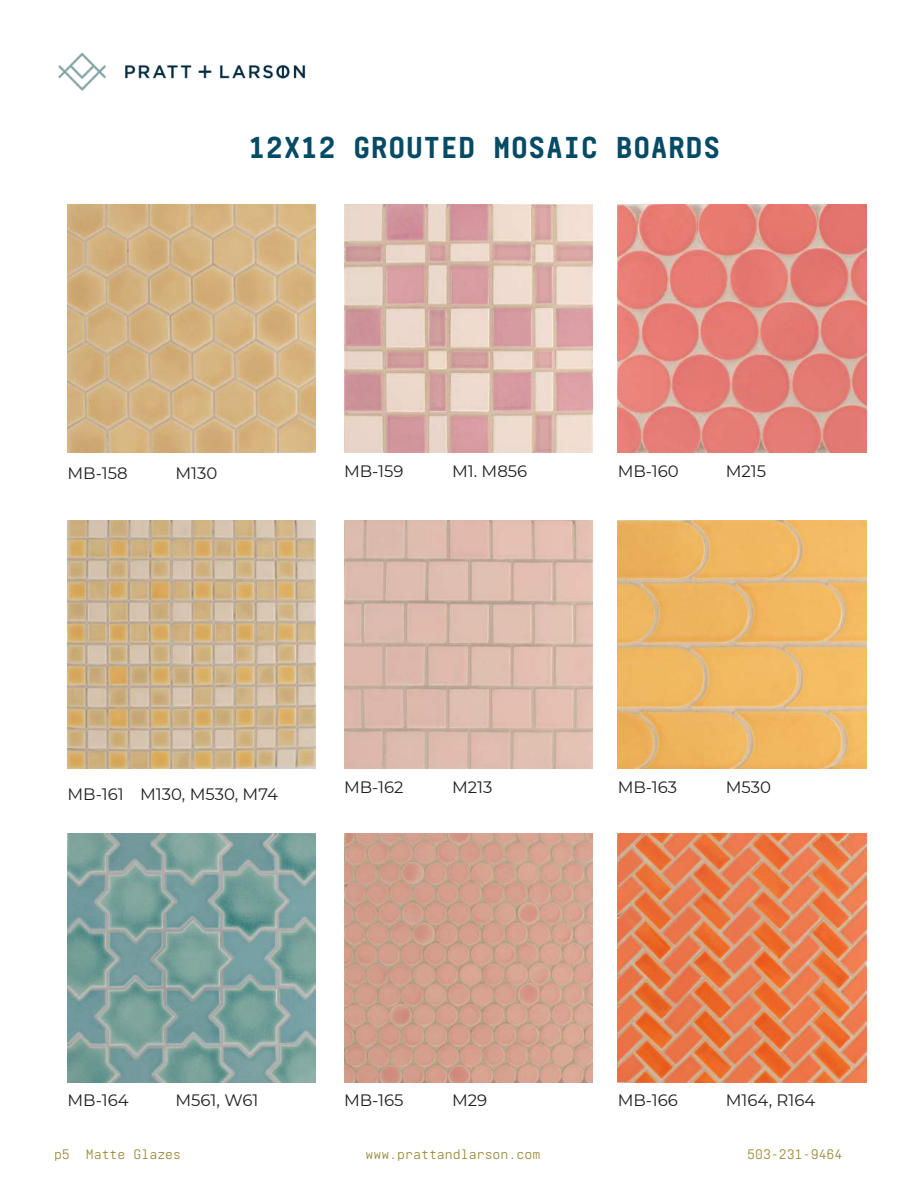
<style>
.page{position:relative;width:918px;height:1188px;background:#fff}
.page>*{position:absolute;margin:0;border:0;box-sizing:border-box;transform-origin:0 0}
.t1{font:900 33px "Realtime";color:#064b65}
.t2{font:16.5px "Montserrat";color:#221f1f}
.t3{font:15px "Realtime";color:#9b8532}
</style>
<div class="page">
<img style="left:68px;top:205px;width:248px;height:248px">
<img style="left:618px;top:205px;width:248px;height:248px">
<img style="left:344px;top:834px;width:248px;height:248px">
<img style="left:618px;top:834px;width:248px;height:248px">
<img style="left:68px;top:834px;width:248px;height:248px">
<img style="left:344px;top:205px;width:248px;height:248px">
<img style="left:344px;top:521px;width:248px;height:248px">
<img style="left:618px;top:521px;width:248px;height:248px">
<img style="left:68px;top:521px;width:248px;height:248px">
<img style="left:58px;top:52px;width:248px;height:39px">
<h1 class="t1" style="left:248px;top:127px;width:474px">12X12 GROUTED MOSAIC BOARDS</h1>
<p class="t2" style="left:68px;top:462px;width:62px">MB-158</p>
<p class="t2" style="left:175px;top:462px;width:43px">M130</p>
<p class="t2" style="left:618px;top:460px;width:63px">MB-160</p>
<p class="t2" style="left:726px;top:460px;width:42px">M215</p>
<p class="t2" style="left:344px;top:460px;width:61px">MB-159</p>
<p class="t2" style="left:452px;top:460px;width:77px">M1. M856</p>
<p class="t2" style="left:68px;top:783px;width:212px">MB-161 M130, M530, M74</p>
<p class="t2" style="left:344px;top:776px;width:61px">MB-162</p>
<p class="t2" style="left:452px;top:776px;width:42px">M213</p>
<p class="t2" style="left:618px;top:776px;width:61px">MB-163</p>
<p class="t2" style="left:726px;top:776px;width:47px">M530</p>
<p class="t2" style="left:68px;top:1089px;width:63px">MB-164</p>
<p class="t2" style="left:175px;top:1089px;width:84px">M561, W61</p>
<p class="t2" style="left:344px;top:1089px;width:61px">MB-165</p>
<p class="t2" style="left:452px;top:1089px;width:37px">M29</p>
<p class="t2" style="left:618px;top:1089px;width:62px">MB-166</p>
<p class="t2" style="left:726px;top:1089px;width:91px">M164, R164</p>
<p class="t3" style="left:54px;top:1149px;width:129px">p5 Matte Glazes</p>
<p class="t3" style="left:365px;top:1149px;width:176px">www.prattandlarson.com</p>
<p class="t3" style="left:747px;top:1145px;width:97px">503-231-9464</p>
</div>
